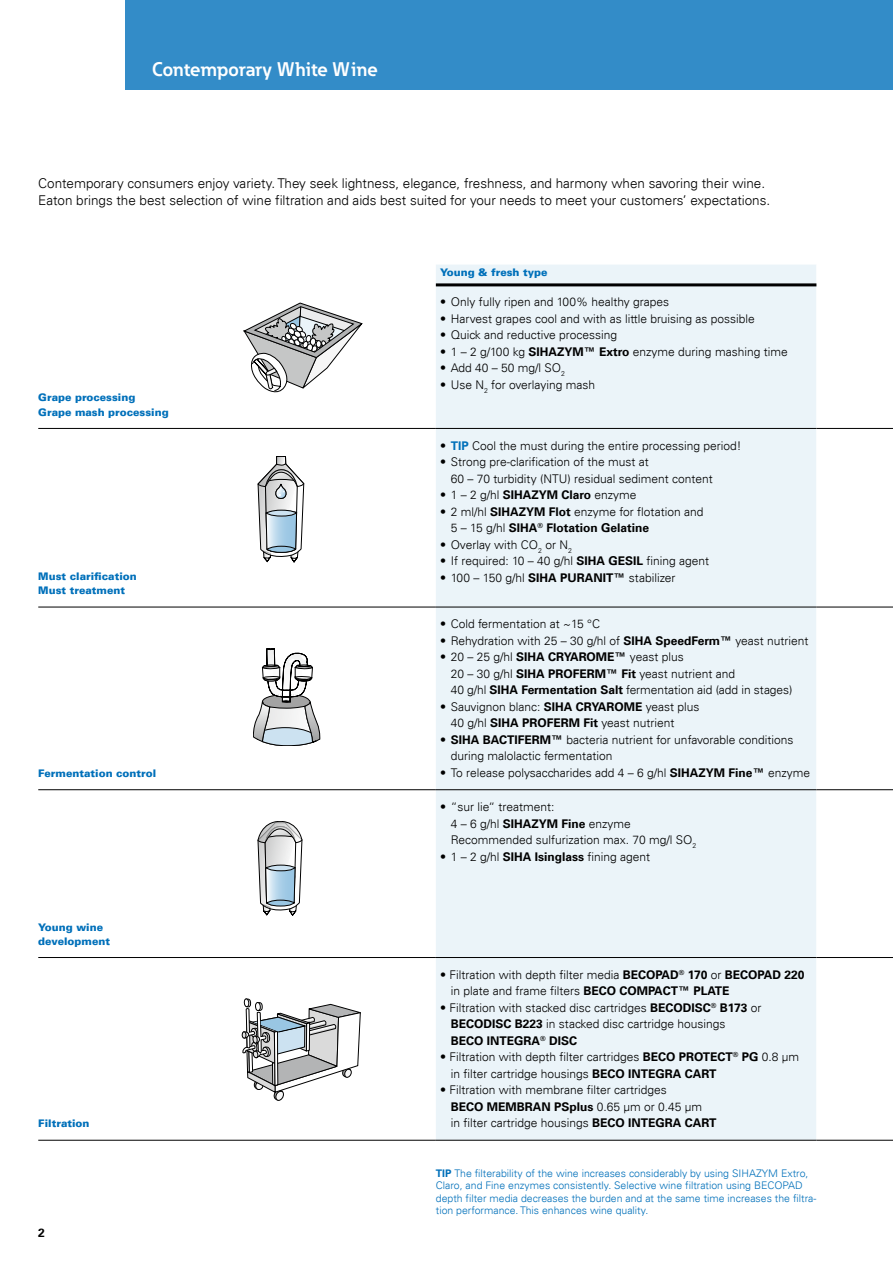
<style>
.page{position:relative;width:893px;height:1263px;background:#fff}
.page>*{position:absolute;margin:0;border:0;box-sizing:border-box;transform-origin:0 0}
.t1{font:700 19.5px "Eaton";color:#fff}
.t2{font:300 13.5px/16.2px "Univers LT";letter-spacing:-.005em;color:#000}
.t3{font:300 12px/16.5px "Univers LT";color:#000}
.t4{font:700 12px "Univers LT";color:#000}
.t5{font:300 10.5px/12.6px "Univers LT";color:#0070ba}
.t6{font:900 10.5px/14.2px "Univers LT";color:#0070ba}
.s1{font-weight:700}
.s2{font-weight:700;color:#0070ba}
</style>
<div class="page">
<div style="left:126px;top:0;width:767px;height:89px;background:#338cc8"></div>
<div style="left:436px;top:265px;width:380px;height:875px;background:#ebf4f9"></div>
<svg style="left:816px;top:283px;width:77px;height:857px"></svg>
<hr style="left:436px;top:283px;width:380px;height:3px;background:#000">
<hr style="left:436px;top:428px;width:380px;height:1px;background:#000">
<hr style="left:816px;top:428px;width:77px;height:1px;background:#000">
<hr style="left:436px;top:607px;width:380px;height:1px;background:#000">
<hr style="left:816px;top:607px;width:77px;height:1px;background:#000">
<hr style="left:436px;top:789px;width:380px;height:1px;background:#000">
<hr style="left:816px;top:789px;width:77px;height:1px;background:#000">
<hr style="left:436px;top:957px;width:380px;height:1px;background:#000">
<hr style="left:816px;top:957px;width:77px;height:1px;background:#000">
<hr style="left:436px;top:1140px;width:380px;height:1px;background:#000">
<hr style="left:816px;top:1140px;width:77px;height:1px;background:#000">
<hr style="left:38px;top:428px;width:398px;height:1px;background:#000">
<hr style="left:38px;top:607px;width:398px;height:1px;background:#000">
<hr style="left:38px;top:789px;width:398px;height:1px;background:#000">
<hr style="left:38px;top:957px;width:398px;height:1px;background:#000">
<hr style="left:38px;top:1140px;width:398px;height:1px;background:#000">
<svg style="left:244px;top:303px;width:118px;height:89px"></svg>
<svg style="left:258px;top:456px;width:46px;height:106px"></svg>
<div style="left:266px;top:510px;width:30px;height:6px;background:#cce2f1;border-radius:50%"></div>
<div style="left:266px;top:510px;width:31px;height:6px;border:1px solid #000;border-radius:50%"></div>
<svg style="left:267px;top:546px;width:29px;height:6px"></svg>
<div style="left:267px;top:546px;width:29px;height:7px;border:1px solid #000;border-radius:50%"></div>
<svg style="left:258px;top:821px;width:44px;height:95px"></svg>
<div style="left:266px;top:865px;width:29px;height:6px;background:#cce2f1;border-radius:50%"></div>
<div style="left:266px;top:865px;width:29px;height:6px;border:1px solid #000;border-radius:50%"></div>
<svg style="left:253px;top:648px;width:67px;height:98px"></svg>
<svg style="left:242px;top:999px;width:119px;height:102px"></svg>
<h1 class="t1" style="left:152px;top:57px;width:227px">Contemporary White Wine</h1>
<p class="t2" style="left:38px;top:175px;width:733px">Contemporary consumers enjoy variety. They seek lightness, elegance, freshness, and harmony when savoring their wine.<br>Eaton brings the best selection of wine filtration and aids best suited for your needs to meet your customers’ expectations.</p>
<p class="t6" style="left:38px;top:390px;width:132px">Grape processing<br>Grape mash processing</p>
<p class="t6" style="left:38px;top:569px;width:100px">Must clarification<br>Must treatment</p>
<p class="t6" style="left:38px;top:766px;width:119px">Fermentation control</p>
<p class="t6" style="left:38px;top:919px;width:73px">Young wine development</p>
<p class="t6" style="left:38px;top:1116px;width:53px">Filtration</p>
<p class="t4" style="left:38px;top:1225px;width:8px">2</p>
<p class="t6" style="left:440px;top:265px;width:109px">Young &amp; fresh type</p>
<p class="t3" style="left:440px;top:294px;width:231px">• Only fully ripen and 100% healthy grapes</p>
<p class="t3" style="left:440px;top:310px;width:316px">• Harvest grapes cool and with as little bruising as possible</p>
<p class="t3" style="left:440px;top:327px;width:179px">• Quick and reductive processing</p>
<p class="t3" style="left:440px;top:343px;width:349px">• 1 – 2 g/100 kg <span class="s1">SIHAZYM™ Extro</span> enzyme during mashing time</p>
<p class="t3" style="left:440px;top:360px;width:127px">• Add 40 – 50 mg/l SO<sub>2</sub></p>
<p class="t3" style="left:440px;top:376px;width:156px">• Use N<sub>2</sub> for overlaying mash</p>
<p class="t3" style="left:440px;top:437px;width:303px">• <span class="s2">TIP</span> Cool the must during the entire processing period!</p>
<p class="t3" style="left:451px;top:454px;width:264px;text-indent:-11px">• Strong pre-clarification of the must at<br>60 – 70 turbidity (NTU) residual sediment content</p>
<p class="t3" style="left:440px;top:487px;width:198px">• 1 – 2 g/hl <span class="s1">SIHAZYM Claro</span> enzyme</p>
<p class="t3" style="left:451px;top:503px;width:254px;text-indent:-11px">• 2 ml/hl <span class="s1">SIHAZYM Flot</span> enzyme for flotation and<br>5 – 15 g/hl <span class="s1">SIHA</span><sup>®</sup> <span class="s1">Flotation Gelatine</span></p>
<p class="t3" style="left:440px;top:536px;width:133px">• Overlay with CO<sub>2</sub> or N<sub>2</sub></p>
<p class="t3" style="left:440px;top:553px;width:271px">• If required: 10 – 40 g/hl <span class="s1">SIHA GESIL</span> fining agent</p>
<p class="t3" style="left:440px;top:569px;width:237px">• 100 – 150 g/hl <span class="s1">SIHA PURANIT™</span> stabilizer</p>
<p class="t3" style="left:440px;top:616px;width:161px">• Cold fermentation at ~15 °C</p>
<p class="t3" style="left:440px;top:632px;width:370px">• Rehydration with 25 – 30 g/hl of <span class="s1">SIHA SpeedFerm™</span> yeast nutrient</p>
<p class="t3" style="left:451px;top:649px;width:343px;text-indent:-11px">• 20 – 25 g/hl <span class="s1">SIHA CRYAROME™</span> yeast plus<br>20 – 30 g/hl <span class="s1">SIHA PROFERM™ Fit</span> yeast nutrient and<br>40 g/hl <span class="s1">SIHA Fermentation Salt</span> fermentation aid (add in stages)</p>
<p class="t3" style="left:451px;top:698px;width:250px;text-indent:-11px">• Sauvignon blanc: <span class="s1">SIHA CRYAROME</span> yeast plus<br>40 g/hl <span class="s1">SIHA PROFERM Fit</span> yeast nutrient</p>
<p class="t3" style="left:451px;top:731px;width:344px;text-indent:-11px">• <span class="s1">SIHA BACTIFERM™</span> bacteria nutrient for unfavorable conditions during malolactic fermentation</p>
<p class="t3" style="left:440px;top:764px;width:371px">• To release polysaccharides add 4 – 6 g/hl <span class="s1">SIHAZYM Fine™</span> enzyme</p>
<p class="t3" style="left:451px;top:799px;width:247px;text-indent:-11px">• “sur lie“ treatment:<br>4 – 6 g/hl <span class="s1">SIHAZYM Fine</span> enzyme<br>Recommended sulfurization max. 70 mg/l SO<sub>2</sub></p>
<p class="t3" style="left:440px;top:848px;width:212px">• 1 – 2 g/hl <span class="s1">SIHA Isinglass</span> fining agent</p>
<p class="t3" style="left:451px;top:966px;width:355px;text-indent:-11px">• Filtration with depth filter media <span class="s1">BECOPAD</span><sup>®</sup> <span class="s1">170</span> or <span class="s1">BECOPAD 220 </span>in plate and frame filters <span class="s1">BECO COMPACT™ PLATE</span></p>
<p class="t3" style="left:451px;top:999px;width:312px;text-indent:-11px">• Filtration with stacked disc cartridges <span class="s1">BECODISC</span><sup>®</sup> <span class="s1">B173</span> or<br><span class="s1">BECODISC B223</span> in stacked disc cartridge housings<br><span class="s1">BECO INTEGRA</span><sup>®</sup> <span class="s1">DISC</span></p>
<p class="t3" style="left:451px;top:1049px;width:350px;text-indent:-11px">• Filtration with depth filter cartridges <span class="s1">BECO PROTECT</span><sup>®</sup> <span class="s1">PG</span> 0.8 µm in filter cartridge housings <span class="s1">BECO INTEGRA CART</span></p>
<p class="t3" style="left:451px;top:1082px;width:267px;text-indent:-11px">• Filtration with membrane filter cartridges<br><span class="s1">BECO MEMBRAN PSplus</span> 0.65 µm or 0.45 µm<br>in filter cartridge housings <span class="s1">BECO INTEGRA CART</span></p>
<p class="t5" style="left:436px;top:1167px;width:382px"><span class="s1">TIP</span> The filterability of the wine increases considerably by using SIHAZYM Extro, Claro, and Fine enzymes consistently. Selective wine filtration using BECOPAD depth filter media decreases the burden and at the same time increases the filtra&shy;tion performance. This enhances wine quality.</p>
</div>
